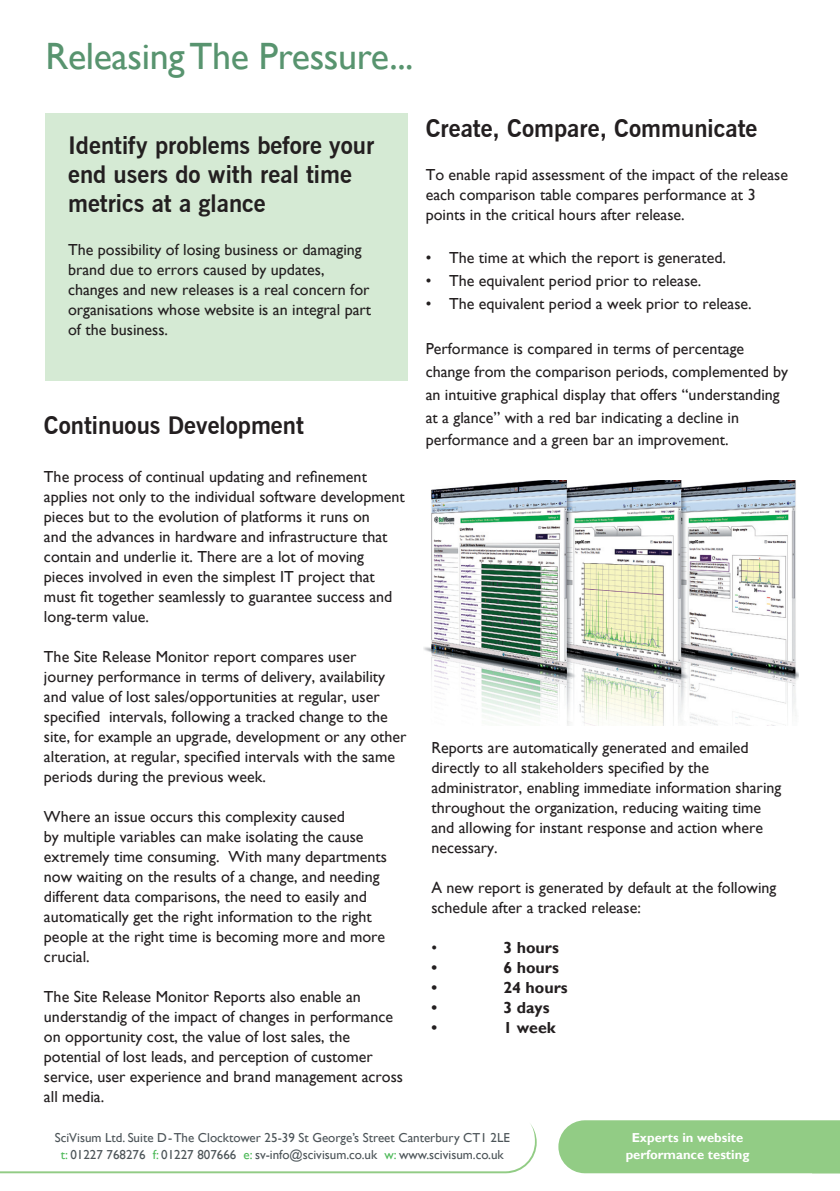
<style>
.page{position:relative;width:840px;height:1191px;background:#fff}
.page>*{position:absolute;margin:0;border:0;box-sizing:border-box;transform-origin:0 0}
.t1{font:38px "Gill Sans";letter-spacing:-.01em;color:#58946f}
.t2{font:700 24px/29px "News Gothic";color:#231f20}
.t3{font:16px/20px "Gill Sans";color:#231f20}
.t4{font:700 16px "Gill Sans";color:#231f20}
.t5{font:13px/17px "Gill Sans";color:#4c5458;text-align:center}
.t6{font:700 13px/17px "Gill Sans";color:#fff;text-align:center}
.s1{color:#4db958}
</style>
<div class="page">
<svg style="left:0;top:1124px;width:536px;height:49px"></svg>
<div style="left:558px;top:1120px;width:281px;height:53px;background:#92cc85"></div>
<img style="left:423px;top:480px;width:375px;height:246px">
<div style="left:45px;top:113px;width:363px;height:268px;background:#d5ead4"></div>
<h1 class="t1" style="left:45px;top:34px;width:369px">Releasing The Pressure...</h1>
<h2 class="t2" style="left:68px;top:131px;width:307px">Identify problems before your end users do with real time metrics at a glance</h2>
<p class="t3" style="left:68px;top:240px;width:304px">The possibility of losing business or damaging brand due to errors caused by updates, changes and new releases is a real concern for organisations whose website is an integral part of the business.</p>
<h2 class="t2" style="left:44px;top:410px;width:261px">Continuous Development</h2>
<p class="t3" style="left:44px;top:466px;width:362px">The process of continual updating and refinement applies not only to the individual software development pieces but to the evolution of platforms it runs on<br>and the advances in hardware and infrastructure that contain and underlie it. There are a lot of moving pieces involved in even the simplest IT project that must fit together seamlessly to guarantee success and long-term value.</p>
<p class="t3" style="left:44px;top:646px;width:364px">The Site Release Monitor report compares user journey performance in terms of delivery, availability and value of lost sales/opportunities at regular, user specified intervals, following a tracked change to the site, for example an upgrade, development or any other alteration, at regular, specified intervals with the same periods during the previous week.</p>
<p class="t3" style="left:44px;top:806px;width:344px">Where an issue occurs this complexity caused<br>by multiple variables can make isolating the cause extremely time consuming. With many departments now waiting on the results of a change, and needing different data comparisons, the need to easily and automatically get the right information to the right people at the right time is becoming more and more crucial.</p>
<p class="t3" style="left:44px;top:986px;width:360px">The Site Release Monitor Reports also enable an understandig of the impact of changes in performance on opportunity cost, the value of lost sales, the potential of lost leads, and perception of customer service, user experience and brand management across all media.</p>
<h2 class="t2" style="left:425px;top:114px;width:333px">Create, Compare, Communicate</h2>
<p class="t3" style="left:425px;top:165px;width:363px">To enable rapid assessment of the impact of the release each comparison table compares performance at 3 points in the critical hours after release.</p>
<p class="t3" style="left:425px;top:248px;width:302px">• The time at which the report is generated.</p>
<p class="t3" style="left:425px;top:271px;width:277px">• The equivalent period prior to release.</p>
<p class="t3" style="left:425px;top:293px;width:327px">• The equivalent period a week prior to release.</p>
<p class="t3" style="left:425px;top:338px;width:364px;line-height:22.8px">Performance is compared in terms of percentage change from the comparison periods, complemented by an intuitive graphical display that offers “understanding at a glance” with a red bar indicating a decline in performance and a green bar an improvement.</p>
<p class="t3" style="left:431px;top:737px;width:351px">Reports are automatically generated and emailed directly to all stakeholders specified by the administrator, enabling immediate information sharing throughout the organization, reducing waiting time and allowing for instant response and action where necessary.</p>
<p class="t3" style="left:431px;top:877px;width:346px">A new report is generated by default at the following schedule after a tracked release:</p>
<p class="t3" style="left:431px;top:937px;width:7px">•</p>
<p class="t4" style="left:503px;top:937px;width:57px">3 hours</p>
<p class="t4" style="left:431px;top:957px;width:7px">•</p>
<p class="t4" style="left:503px;top:957px;width:57px">6 hours</p>
<p class="t4" style="left:431px;top:977px;width:7px">•</p>
<p class="t4" style="left:503px;top:977px;width:66px">24 hours</p>
<p class="t4" style="left:431px;top:997px;width:7px">•</p>
<p class="t4" style="left:503px;top:997px;width:48px">3 days</p>
<p class="t4" style="left:431px;top:1017px;width:7px">•</p>
<p class="t4" style="left:503px;top:1017px;width:54px">1 week</p>
<p class="t5" style="left:55px;top:1129px;width:456px">SciVisum Ltd. Suite D-The Clocktower 25-39 St George’s Street Canterbury CT1 2LE <span class="s1">t:</span> 01227 768276 <span class="s1">f:</span> 01227 807666 <span class="s1">e:</span> sv-info@scivisum.co.uk <span class="s1">w:</span> www.scivisum.co.uk</p>
<p class="t6" style="left:625px;top:1129px;width:125px">Experts in website performance testing</p>
</div>
